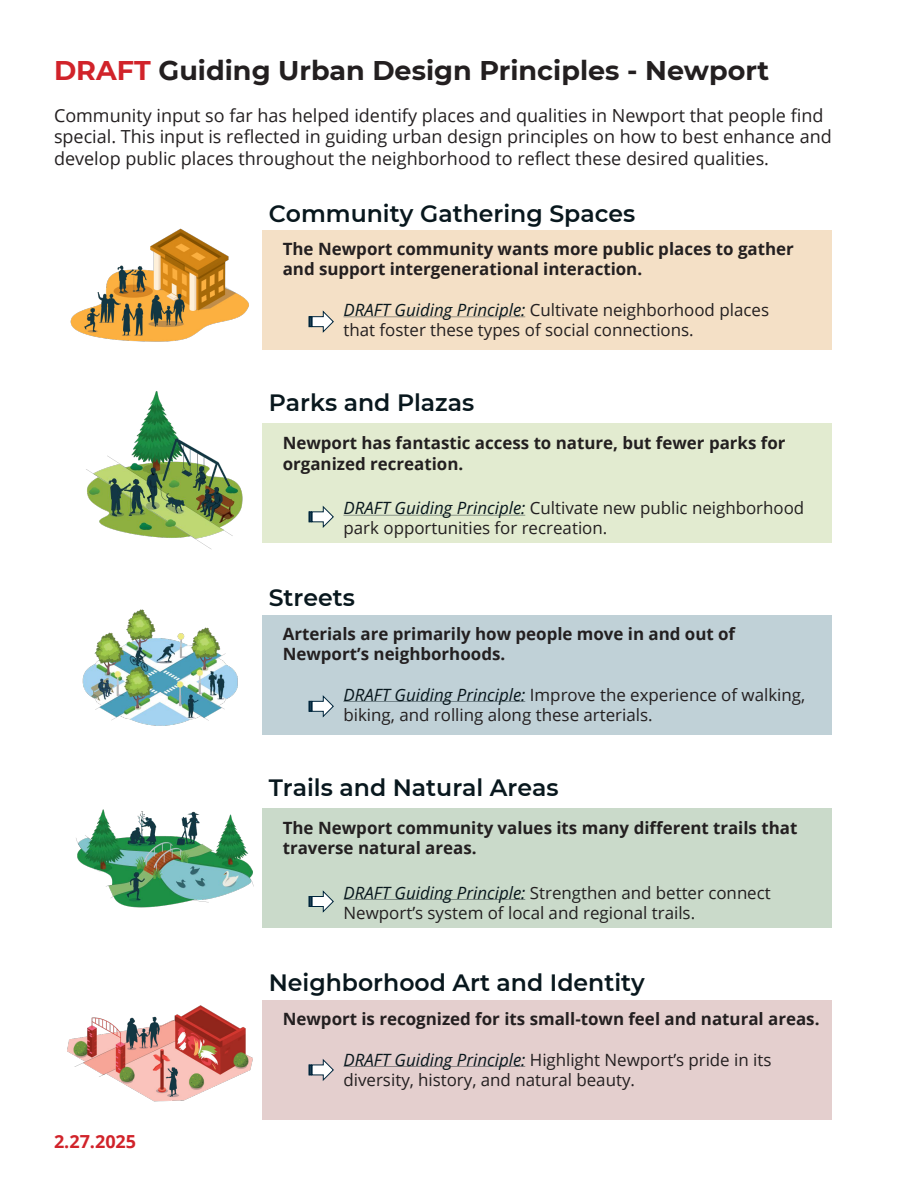
<style>
.page{position:relative;width:918px;height:1188px;background:#fff}
.page>*{position:absolute;margin:0;border:0;box-sizing:border-box;transform-origin:0 0}
.t1{font:700 27px "Montserrat";color:#231f20}
.t2{font:600 23.55px "Montserrat";color:#08171d}
.t3{font:18px/21.6px "Open Sans";color:#231f20}
.t4{font:700 18px "Open Sans";color:#d1232a}
.t5{font:16.95px/20.2px "Open Sans";color:#231f20}
.t6{font:700 16.95px/20.2px "Open Sans";color:#231f20}
.s1{color:#d1232a}
.s2{font-style:italic;color:#08171d}
</style>
<div class="page">
<div style="left:263px;top:230px;width:569px;height:120px;background:#f4e0c6"></div>
<img style="left:70px;top:228px;width:179px;height:114px">
<svg style="left:343px;top:317px;width:182px;height:1px"></svg>
<svg style="left:308px;top:310px;width:26px;height:23px"></svg>
<img style="left:86px;top:391px;width:177px;height:159px">
<div style="left:263px;top:423px;width:569px;height:120px;background:#e2ebd0"></div>
<svg style="left:343px;top:515px;width:182px;height:1px"></svg>
<svg style="left:308px;top:505px;width:26px;height:23px"></svg>
<div style="left:263px;top:615px;width:569px;height:120px;background:#c0d1d7"></div>
<svg style="left:343px;top:701px;width:182px;height:1px"></svg>
<div style="left:263px;top:808px;width:569px;height:119px;background:#cadaca"></div>
<img style="left:82px;top:609px;width:156px;height:117px">
<img style="left:76px;top:809px;width:178px;height:99px">
<svg style="left:308px;top:695px;width:26px;height:23px"></svg>
<svg style="left:308px;top:890px;width:26px;height:23px"></svg>
<div style="left:263px;top:1000px;width:569px;height:120px;background:#e4cfce"></div>
<svg style="left:343px;top:1066px;width:182px;height:1px"></svg>
<img style="left:67px;top:1005px;width:186px;height:97px">
<svg style="left:308px;top:1059px;width:26px;height:22px"></svg>
<h1 class="t1" style="left:54px;top:51px;width:717px"><span class="s1">DRAFT</span> Guiding Urban Design Principles - Newport</h1>
<p class="t3" style="left:54px;top:104px;width:779px">Community input so far has helped identify places and qualities in Newport that people find special. This input is reflected in guiding urban design principles on how to best enhance and develop public places throughout the neighborhood to reflect these desired qualities.</p>
<h2 class="t2" style="left:269px;top:197px;width:368px">Community Gathering Spaces</h2>
<p class="t6" style="left:283px;top:238px;width:513px">The Newport community wants more public places to gather and support intergenerational interaction.</p>
<p class="t5" style="left:343px;top:299px;width:427px"><span class="s2">DRAFT Guiding Principle:</span> Cultivate neighborhood places that foster these types of social connections.</p>
<h2 class="t2" style="left:269px;top:386px;width:207px">Parks and Plazas</h2>
<p class="t6" style="left:283px;top:433px;width:504px">Newport has fantastic access to nature, but fewer parks for organized recreation.</p>
<p class="t5" style="left:343px;top:497px;width:462px"><span class="s2">DRAFT Guiding Principle:</span> Cultivate new public neighborhood park opportunities for recreation.</p>
<h2 class="t2" style="left:269px;top:581px;width:88px">Streets</h2>
<p class="t6" style="left:283px;top:623px;width:454px">Arterials are primarily how people move in and out of<br>Newport’s neighborhoods.</p>
<p class="t5" style="left:343px;top:684px;width:463px"><span class="s2">DRAFT Guiding Principle:</span> Improve the experience of walking, biking, and rolling along these arterials.</p>
<h2 class="t2" style="left:269px;top:771px;width:291px">Trails and Natural Areas</h2>
<p class="t6" style="left:283px;top:817px;width:516px">The Newport community values its many different trails that traverse natural areas.</p>
<p class="t5" style="left:343px;top:882px;width:429px"><span class="s2">DRAFT Guiding Principle:</span> Strengthen and better connect<br>Newport’s system of local and regional trails.</p>
<h2 class="t2" style="left:269px;top:966px;width:378px">Neighborhood Art and Identity</h2>
<p class="t4" style="left:54px;top:1129px;width:84px">2.27.2025</p>
<p class="t6" style="left:283px;top:1008px;width:538px">Newport is recognized for its small-town feel and natural areas.</p>
<p class="t5" style="left:343px;top:1049px;width:429px"><span class="s2">DRAFT Guiding Principle:</span> Highlight Newport’s pride in its diversity, history, and natural beauty.</p>
</div>
